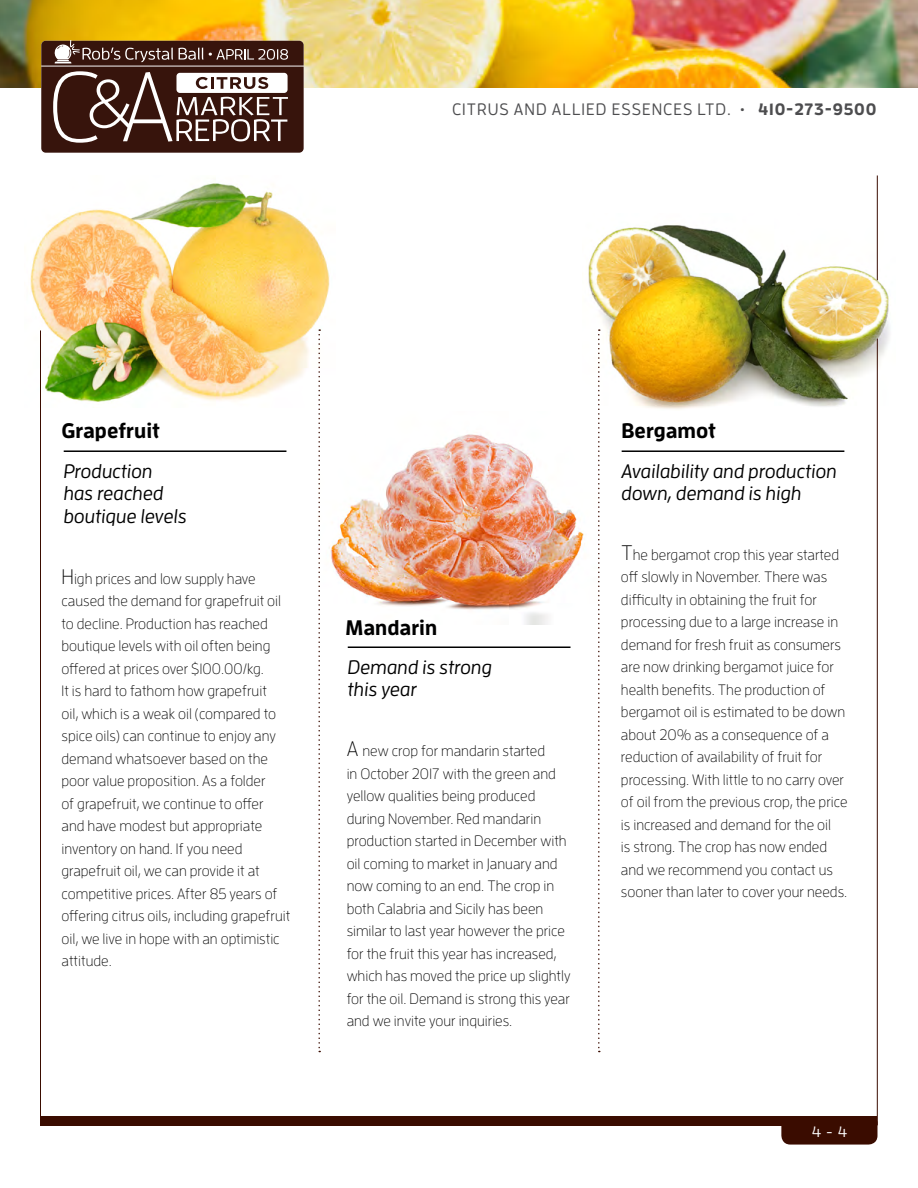
<style>
.page{position:relative;width:918px;height:1188px;background:#fff}
.page>*{position:absolute;margin:0;border:0;box-sizing:border-box;transform-origin:0 0}
.t1{font:700 21px "Enzo OT";color:#000}
.t2{font:italic 500 19.5px/22.5px "Enzo OT";color:#000}
.t3{font:500 16.5px "Enzo OT";letter-spacing:.06em;color:#4d4d4f}
.t4{font:300 15px/22.5px "Enzo OT";color:#000}
.t5{font:500 15px "Enzo OT";color:#fff}
.s1{font-weight:700}
.s2{font-size:21px}
</style>
<div class="page">
<img style="left:588px;top:214px;width:302px;height:196px">
<img style="left:329px;top:434px;width:255px;height:191px">
<img style="left:0;top:0;width:918px;height:88px">
<img style="left:30px;top:183px;width:300px;height:219px">
<svg style="left:318px;top:329px;width:2px;height:723px"></svg>
<svg style="left:598px;top:329px;width:2px;height:723px"></svg>
<div style="left:40px;top:1117px;width:838px;height:9px;background:#3a0c00"></div>
<hr style="left:877px;top:339px;width:1px;height:786px;background:#3a0c00">
<hr style="left:622px;top:450px;width:222px;height:2px;background:#000">
<hr style="left:348px;top:646px;width:223px;height:2px;background:#000">
<hr style="left:64px;top:450px;width:222px;height:2px;background:#000">
<div style="left:781px;top:1121px;width:97px;height:24px;background:#3a0c00"></div>
<hr style="left:40px;top:330px;width:1px;height:795px;background:#3a0c00">
<hr style="left:877px;top:176px;width:1px;height:104px;background:#3a0c00">
<svg style="left:41px;top:41px;width:263px;height:112px;background:#61453f"></svg>
<p class="t3" style="left:452px;top:100px;width:426px">CITRUS AND ALLIED ESSENCES LTD. • <span class="s1">410-273-9500</span></p>
<h1 class="t1" style="left:62px;top:417px;width:100px">Grapefruit</h1>
<h2 class="t2" style="left:64px;top:459px;width:125px">Production has reached boutique levels</h2>
<p class="t4" style="left:62px;top:567px;width:230px"><span class="s2">H</span>igh prices and low supply have caused the demand for grapefruit oil to decline. Production has reached boutique levels with oil often being offered at prices over $100.00/kg.<br>It is hard to fathom how grapefruit<br>oil, which is a weak oil (compared to spice oils) can continue to enjoy any demand whatsoever based on the poor value proposition. As a folder<br>of grapefruit, we continue to offer<br>and have modest but appropriate inventory on hand. If you need grapefruit oil, we can provide it at competitive prices. After 85 years of offering citrus oils, including grapefruit oil, we live in hope with an optimistic attitude.</p>
<h1 class="t1" style="left:346px;top:615px;width:93px">Mandarin</h1>
<h2 class="t2" style="left:348px;top:655px;width:146px">Demand is strong this year</h2>
<p class="t4" style="left:347px;top:739px;width:225px"><span class="s2">A</span> new crop for mandarin started<br>in October 2017 with the green and yellow qualities being produced during November. Red mandarin production started in December with oil coming to market in January and now coming to an end. The crop in both Calabria and Sicily has been similar to last year however the price for the fruit this year has increased, which has moved the price up slightly for the oil. Demand is strong this year and we invite your inquiries.</p>
<h1 class="t1" style="left:622px;top:417px;width:96px">Bergamot</h1>
<h2 class="t2" style="left:622px;top:459px;width:217px">Availability and production down, demand is high</h2>
<p class="t4" style="left:621px;top:543px;width:228px"><span class="s2">T</span>he bergamot crop this year started off slowly in November. There was difficulty in obtaining the fruit for processing due to a large increase in demand for fresh fruit as consumers are now drinking bergamot juice for health benefits. The production of bergamot oil is estimated to be down about 20% as a consequence of a reduction of availability of fruit for processing. With little to no carry over of oil from the previous crop, the price is increased and demand for the oil<br>is strong. The crop has now ended and we recommend you contact us sooner than later to cover your needs.</p>
<p class="t5" style="left:811px;top:1123px;width:38px">4 - 4</p>
</div>
